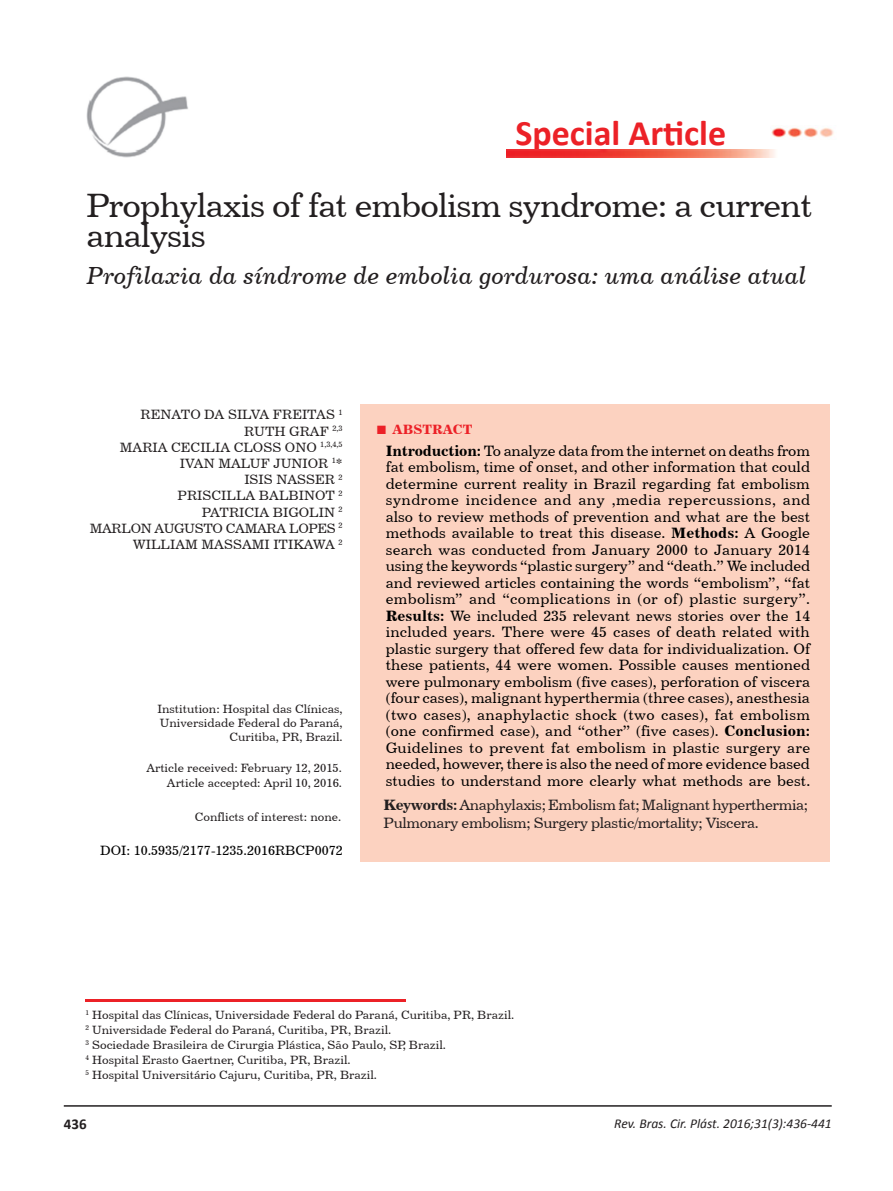
<style>
.page{position:relative;width:893px;height:1191px;background:#fff}
.page>*{position:absolute;margin:0;border:0;box-sizing:border-box;transform-origin:0 0}
.Gravata{font:700 36px "Calibri";color:#ec2127}
.Título{font:33.75px/30px "Century 731 BT Roman A";letter-spacing:-.025em;color:#231f20}
.Titulo_Ingles{font:24.75px "Century 731 BT Italic A";color:#231f20}
.Abstract{font:15px/16.5px "Century 731 BT Roman A";color:#000;text-align:justify}
.Key_words{font:15px/18px "Century 731 BT Roman A";letter-spacing:-.025em;color:#231f20}
.t1{font:700 15px "Calibri";color:#231f20}
.Autor{font:13.5px "Century 731 BT Roman A";color:#231f20}
.t2{font:italic 13.5px "Calibri";color:#231f20}
.DOI{font:13.5px "Century 731 BT Roman A";color:#000}
.Autor-2{font:13.5px "Century 731 BT Roman A";letter-spacing:-.025em;color:#231f20}
.RESUMO{font:13.5px "Century 731 BT Bold A";color:#ec2127}
.Instituição{font:12px "Century 731 BT Roman A";color:#231f20}
.Correspondencia{font:12px/14.4px "Century 731 BT Roman A";color:#231f20}
.s1{font-family:"Times New Roman";font-weight:700;font-size:18px}
.s2{font-family:"Century 731 BT Bold A"}
</style>
<div class="page">
<hr style="left:64px;top:1105px;width:768px;height:1px;background:#231f20">
<img style="left:771px;top:127px;width:63px;height:13px">
<img style="left:87px;top:77px;width:101px;height:81px">
<hr style="left:85px;top:999px;width:321px;height:2px;background:#ec2127">
<img style="left:507px;top:150px;width:268px;height:7px">
<div style="left:360px;top:404px;width:470px;height:457px;background:#fcd2c0"></div>
<p class="Gravata" style="left:515px;top:111px;width:212px">Special Article</p>
<p class="Título" style="left:86px;top:189px;width:727px">Prophylaxis of fat embolism syndrome: a current analysis</p>
<p class="Titulo_Ingles" style="left:87px;top:260px;width:721px">Profilaxia da síndrome de embolia gordurosa: uma análise atual</p>
<p class="Autor" style="left:141px;top:406px;width:204px">RENATO DA SILVA FREITAS <sup>1</sup></p>
<p class="Autor" style="left:244px;top:422px;width:100px">RUTH GRAF <sup>2,3</sup></p>
<p class="Autor" style="left:120px;top:439px;width:224px">MARIA CECILIA CLOSS ONO <sup>1,3,4,5</sup></p>
<p class="Autor" style="left:180px;top:455px;width:164px">IVAN MALUF JUNIOR <sup>1</sup>*</p>
<p class="Autor" style="left:244px;top:471px;width:100px">ISIS NASSER <sup>2</sup></p>
<p class="Autor" style="left:178px;top:487px;width:167px">PRISCILLA BALBINOT <sup>2</sup></p>
<p class="Autor" style="left:202px;top:503px;width:142px">PATRICIA BIGOLIN <sup>2</sup></p>
<p class="Autor-2" style="left:90px;top:520px;width:254px">MARLON AUGUSTO CAMARA LOPES <sup>2</sup></p>
<p class="Autor" style="left:133px;top:536px;width:212px">WILLIAM MASSAMI ITIKAWA <sup>2</sup></p>
<p class="Correspondencia" style="left:157px;top:701px;width:187px">Institution: Hospital das Clínicas,<br>Universidade Federal do Paraná,</p>
<p class="Correspondencia" style="left:230px;top:730px;width:115px">Curitiba, PR, Brazil.</p>
<p class="Correspondencia" style="left:146px;top:760px;width:197px">Article received: February 12, 2015.</p>
<p class="Correspondencia" style="left:167px;top:775px;width:177px">Article accepted: April 10, 2016.</p>
<p class="Correspondencia" style="left:195px;top:809px;width:148px">Conflicts of interest: none.</p>
<p class="DOI" style="left:100px;top:842px;width:244px">DOI: 10.5935/2177-1235.2016RBCP0072</p>
<p class="RESUMO" style="left:376px;top:420px;width:98px"><span class="s1">■</span> ABSTRACT</p>
<p class="Abstract" style="left:386px;top:442px;width:426px"><span class="s2">Introduction:</span> To analyze data from the internet on deaths from fat embolism, time of onset, and other information that could determine current reality in Brazil regarding fat embolism syndrome incidence and any ,media repercussions, and also to review methods of prevention and what are the best methods available to treat this disease. <span class="s2">Methods:</span> A Google search was conducted from January 2000 to January 2014 using the keywords “plastic surgery” and “death.” We included and reviewed articles containing the words “embolism”, “fat embolism” and “complications in (or of) plastic surgery”.<br><span class="s2">Results:</span> We included 235 relevant news stories over the 14 included years. There were 45 cases of death related with plastic surgery that offered few data for individualization. Of these patients, 44 were women. Possible causes mentioned were pulmonary embolism (five cases), perforation of viscera (four cases), malignant hyperthermia (three cases), anesthesia (two cases), anaphylactic shock (two cases), fat embolism (one confirmed case), and “other” (five cases). <span class="s2">Conclusion:<br></span>Guidelines to prevent fat embolism in plastic surgery are needed, however, there is also the need of more evidence based studies to understand more clearly what methods are best.</p>
<p class="Key_words" style="left:384px;top:795px;width:426px"><span class="s2">Keywords:</span> Anaphylaxis; Embolism fat; Malignant hyperthermia;<br>Pulmonary embolism; Surgery plastic/mortality; Viscera.</p>
<p class="Instituição" style="left:85px;top:1007px;width:430px"><sup>1</sup> Hospital das Clínicas, Universidade Federal do Paraná, Curitiba, PR, Brazil.</p>
<p class="Instituição" style="left:85px;top:1022px;width:307px"><sup>2</sup> Universidade Federal do Paraná, Curitiba, PR, Brazil.</p>
<p class="Instituição" style="left:85px;top:1037px;width:362px"><sup>3</sup> Sociedade Brasileira de Cirurgia Plástica, São Paulo, SP, Brazil.</p>
<p class="Instituição" style="left:85px;top:1052px;width:267px"><sup>4</sup> Hospital Erasto Gaertner, Curitiba, PR, Brazil.</p>
<p class="Instituição" style="left:85px;top:1067px;width:293px"><sup>5</sup> Hospital Universitário Cajuru, Curitiba, PR, Brazil.</p>
<p class="t1" style="left:64px;top:1114px;width:24px">436</p>
<p class="t2" style="left:614px;top:1113px;width:219px">Rev. Bras. Cir. Plást. 2016;31(3):436-441</p>
</div>
